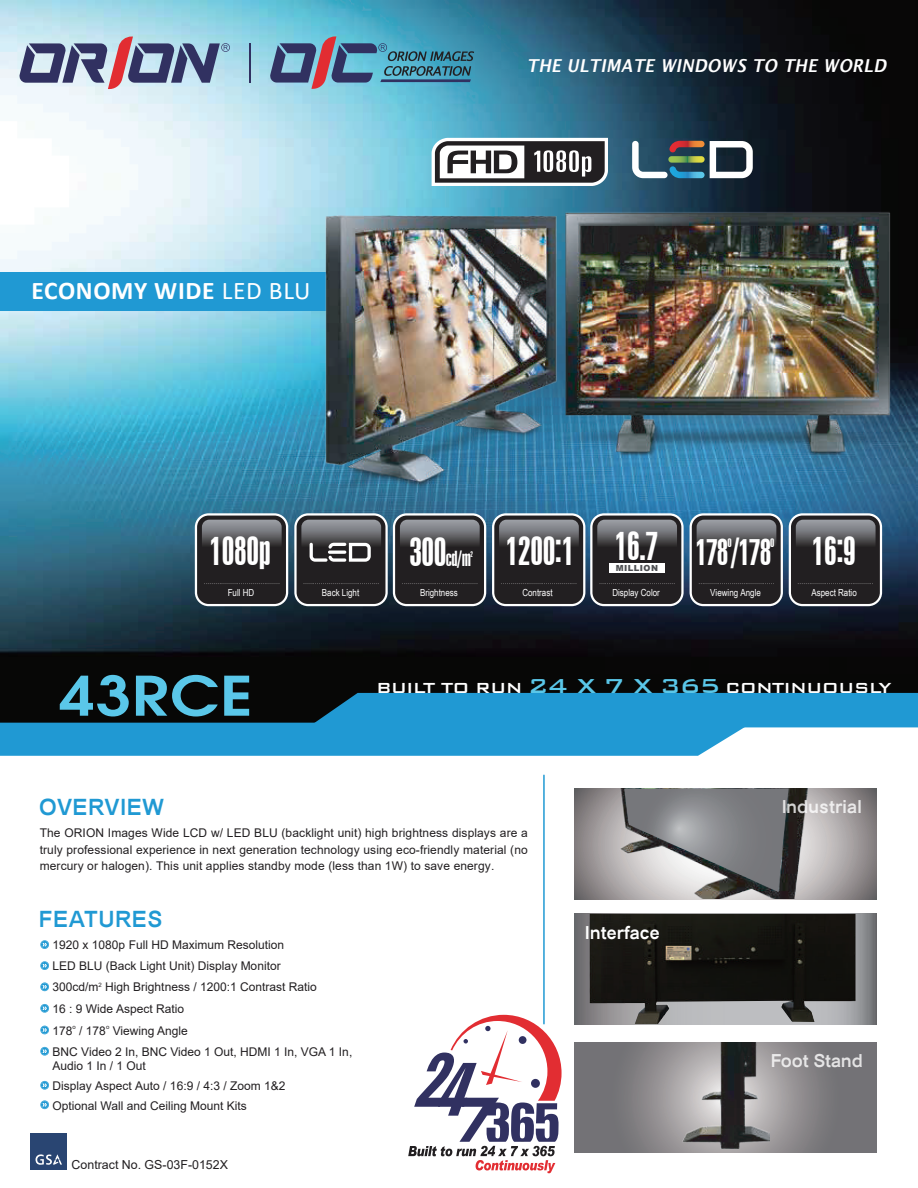
<style>
.page{position:relative;width:918px;height:1188px;background:#fff}
.page>*{position:absolute;margin:0;border:0;box-sizing:border-box;transform-origin:0 0}
.t1{font:600 54.15px "Avant Garde";letter-spacing:.025em;color:#5ac7e9;scale:1.16 1}
.t2{font:37.5px "Swiss 924 BT Regular B";letter-spacing:-.01em;color:#fff}
.t3{font:34.5px "Swiss 924 BT Regular B";letter-spacing:-.03em;color:#fff}
.t4{font:700 25.5px "Calibri";letter-spacing:.025em;color:#fff}
.t5{font:700 22.5px "Catriel";letter-spacing:.025em;color:#2099d3}
.t6{font:500 19.5px "Bank Gothic BT";letter-spacing:-.045em;color:#fff}
.t7{font:19.5px "Swiss 924 BT Regular B";color:#fff}
.t8{font:700 18px "Catriel";color:#fff}
.t9{font:italic 600 17.85px "Lucida Sans";letter-spacing:.025em;color:#fff;scale:.9 1}
.t10{font:13.5px "Swiss 924 BT Regular B";color:#fff}
.t11{font:12.45px "Arial";color:#221f21}
.t12{font:12px/16.5px "Arial";color:#221f21}
.t13{font:9.75px "Arial Narrow";color:#fff}
.t14{font:900 8.4px "Arial";letter-spacing:.05em;color:#4f5053}
.t15{font:7.5px "Swiss 924 BT Regular B";color:#fff}
.t16{font:6px "Arial";color:#221f21}
.t17{font:5.85px "Gulim";color:#fff}
.s1{font-weight:400}
.s2{font-size:37.5px}
.s3{font-size:27px;color:#5ac7e9}
</style>
<div class="page">
<svg style="left:574px;top:914px;width:302px;height:110px;background:#7b7c7f"></svg>
<img style="left:590px;top:914px;width:266px;height:110px">
<svg style="left:574px;top:789px;width:302px;height:111px;background:#9d9899"></svg>
<img style="left:616px;top:789px;width:195px;height:110px">
<svg style="left:624px;top:789px;width:165px;height:103px;background:#898a8c"></svg>
<svg style="left:574px;top:1043px;width:302px;height:110px;background:#828083"></svg>
<img style="left:682px;top:1043px;width:87px;height:106px">
<img style="left:0;top:0;width:918px;height:693px">
<div style="left:0;top:272px;width:345px;height:38px;background:#2099d3"></div>
<img style="left:551px;top:201px;width:356px;height:267px">
<img style="left:313px;top:202px;width:258px;height:290px">
<svg style="left:0;top:693px;width:918px;height:63px;background:#3189b3"></svg>
<hr style="left:543px;top:775px;width:2px;height:249px;background:#2099d3">
<hr style="left:250px;top:43px;width:1px;height:40px;background:#313161">
<svg style="left:19px;top:37px;width:211px;height:53px;background:#9198b0"></svg>
<svg style="left:270px;top:36px;width:204px;height:53px;background:#598aa6"></svg>
<svg style="left:40px;top:940px;width:9px;height:9px"></svg>
<svg style="left:40px;top:982px;width:9px;height:9px"></svg>
<svg style="left:40px;top:961px;width:9px;height:9px"></svg>
<svg style="left:40px;top:1004px;width:9px;height:9px"></svg>
<svg style="left:40px;top:1026px;width:9px;height:8px"></svg>
<svg style="left:40px;top:1047px;width:9px;height:9px"></svg>
<div style="left:30px;top:1133px;width:37px;height:37px;background:#294572"></div>
<svg style="left:36px;top:1154px;width:26px;height:11px"></svg>
<svg style="left:408px;top:1015px;width:154px;height:158px"></svg>
<svg style="left:632px;top:141px;width:121px;height:37px"></svg>
<svg style="left:668px;top:156px;width:37px;height:7px"></svg>
<svg style="left:492px;top:513px;width:192px;height:93px;background:#48484c"></svg>
<svg style="left:294px;top:513px;width:192px;height:93px;background:#4a4b4e"></svg>
<hr style="left:328px;top:551px;width:18px;height:3px;background:#fff;border-radius:2px">
<div style="left:609px;top:563px;width:55px;height:9px;background:#fff"></div>
<svg style="left:690px;top:513px;width:93px;height:93px;background:#464548"></svg>
<svg style="left:789px;top:513px;width:93px;height:93px;background:#464548"></svg>
<svg style="left:432px;top:138px;width:176px;height:48px"></svg>
<svg style="left:195px;top:513px;width:93px;height:93px;background:#464548"></svg>
<svg style="left:40px;top:1081px;width:9px;height:9px"></svg>
<svg style="left:40px;top:1100px;width:9px;height:9px"></svg>
<h3 class="t4" style="left:31px;top:272px;width:281px">ECONOMY WIDE <span class="s1">LED BLU</span></h3>
<h2 class="t2" style="left:209px;top:528px;width:63px">1080p</h2>
<h3 class="t9" style="left:527px;top:55px;width:401px">THE ULTIMATE WINDOWS TO THE WORLD</h3>
<h3 class="t7" style="left:409px;top:547px;width:63px"><span class="s2">300</span>cd/m</h3>
<p class="t15" style="left:471px;top:550px;width:4px">2</p>
<h2 class="t2" style="left:506px;top:527px;width:154px">1200:1 16.7</h2>
<p class="t14" style="left:616px;top:562px;width:44px">MILLION</p>
<h3 class="t3" style="left:696px;top:531px;width:77px">178/178</h3>
<h2 class="t2" style="left:812px;top:528px;width:46px">16:9</h2>
<p class="t10" style="left:728px;top:534px;width:6px">o</p>
<p class="t10" style="left:770px;top:534px;width:6px">o</p>
<p class="t17" style="left:204px;top:579px;width:78px">.......................................</p>
<p class="t13" style="left:228px;top:585px;width:28px">Full HD</p>
<p class="t17" style="left:303px;top:579px;width:78px">.......................................</p>
<p class="t13" style="left:322px;top:585px;width:39px">Back Light</p>
<p class="t13" style="left:420px;top:585px;width:39px">Brightness</p>
<p class="t17" style="left:402px;top:579px;width:78px">.......................................</p>
<p class="t17" style="left:501px;top:579px;width:78px">.......................................</p>
<p class="t17" style="left:599px;top:579px;width:78px">.......................................</p>
<p class="t13" style="left:522px;top:585px;width:32px">Contrast</p>
<p class="t13" style="left:612px;top:585px;width:49px">Display Color</p>
<p class="t17" style="left:698px;top:579px;width:78px">.......................................</p>
<p class="t17" style="left:798px;top:579px;width:78px">.......................................</p>
<p class="t13" style="left:812px;top:585px;width:47px">Aspect Ratio</p>
<p class="t13" style="left:710px;top:585px;width:52px">Viewing Angle</p>
<h1 class="t1" style="left:59px;top:660px;width:169px">43RCE</h1>
<h3 class="t6" style="left:376px;top:678px;width:517px">BUILT TO RUN <span class="s3">24 X 7 X 365</span> CONTINUOUSLY</h3>
<h3 class="t5" style="left:39px;top:794px;width:126px">OVERVIEW</h3>
<p class="t12" style="left:40px;top:825px;width:490px;text-align:justify">The ORION Images Wide LCD w/ LED BLU (backlight unit) high brightness displays are a truly professional experience in next generation technology using eco-friendly material (no mercury or halogen). This unit applies standby mode (less than 1W) to save energy.</p>
<h3 class="t5" style="left:39px;top:906px;width:125px">FEATURES</h3>
<p class="t12" style="left:53px;top:936px;width:233px">1920 x 1080p Full HD Maximum Resolution</p>
<p class="t12" style="left:53px;top:957px;width:230px">LED BLU (Back Light Unit) Display Monitor</p>
<p class="t12" style="left:53px;top:979px;width:266px">300cd/m<sup>2</sup> High Brightness / 1200:1 Contrast Ratio</p>
<p class="t12" style="left:53px;top:997px;width:133px;line-height:22px">16 : 9 Wide Aspect Ratio<br>178</p>
<p class="t16" style="left:73px;top:1022px;width:5px">o</p>
<p class="t12" style="left:79px;top:1022px;width:28px">/ 178</p>
<p class="t16" style="left:106px;top:1022px;width:5px">o</p>
<p class="t12" style="left:53px;top:1020px;width:301px;line-height:21px;text-indent:60px">Viewing Angle<br>BNC Video 2 In, BNC Video 1 Out, HDMI 1 In, VGA 1 In,</p>
<p class="t12" style="left:53px;top:1057px;width:95px">Audio 1 In / 1 Out</p>
<p class="t12" style="left:53px;top:1076px;width:234px;line-height:19.5px">Display Aspect Auto / 16:9 / 4:3 / Zoom 1&amp;2<br>Optional Wall and Ceiling Mount Kits</p>
<p class="t11" style="left:72px;top:1156px;width:158px">Contract No. GS-03F-0152X</p>
<h3 class="t8" style="left:585px;top:922px;width:77px">Interface</h3>
<h3 class="t8" style="left:589px;top:929px;width:77px">Interface</h3>
<h3 class="t8" style="left:781px;top:796px;width:83px">Industrial</h3>
<h3 class="t8" style="left:770px;top:1050px;width:94px">Foot Stand</h3>
<h3 class="t8" style="left:770px;top:1052px;width:94px">FF oo oo tt SS tt aa nn dd</h3>
<h3 class="t8" style="left:770px;top:1054px;width:94px">Foot Stand</h3>
</div>
